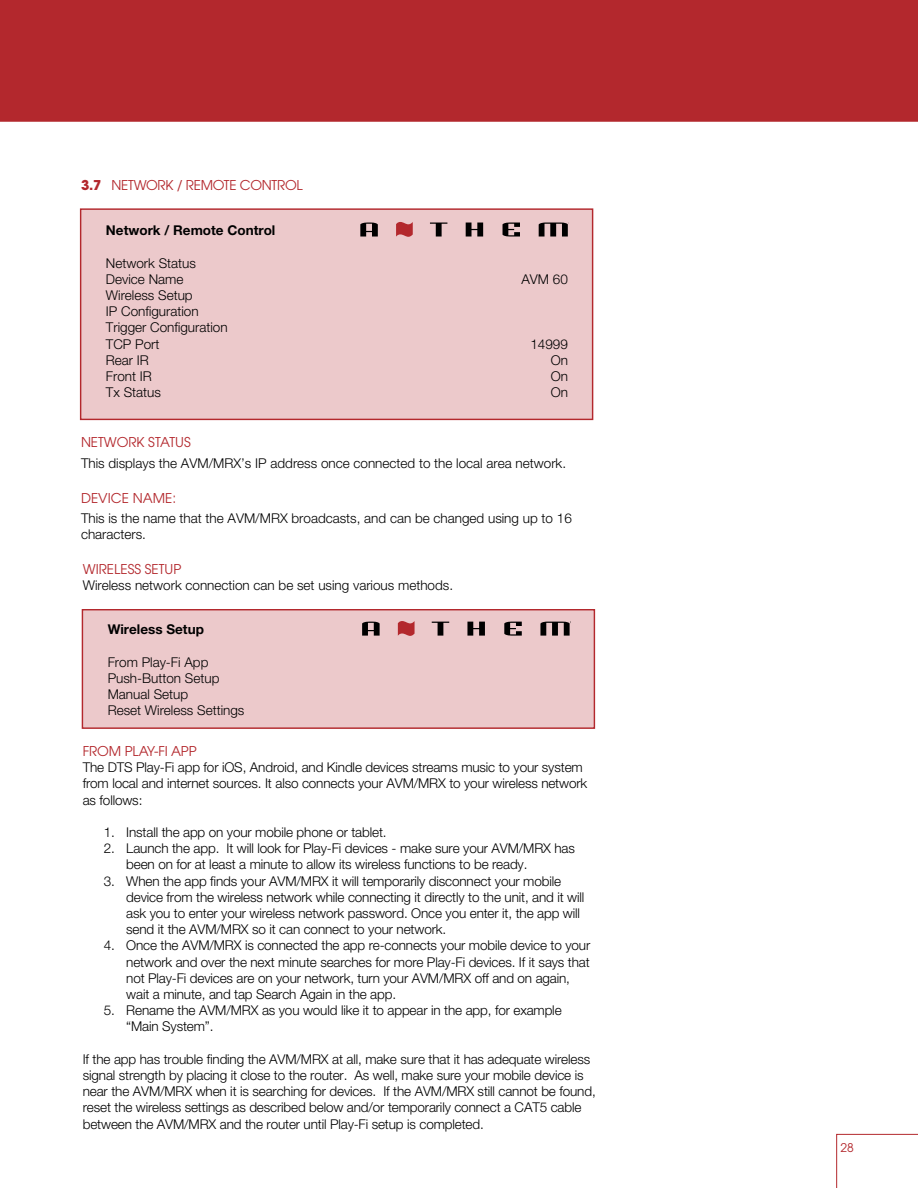
<style>
.page{position:relative;width:918px;height:1188px;background:#fff}
.page>*{position:absolute;margin:0;border:0;box-sizing:border-box;transform-origin:0 0}
.t1{font:300 13.5px/16.2px "Helvetica Neue";letter-spacing:-.01em;color:#000}
.t2{font:13.5px "Avant Garde";letter-spacing:-.01em;color:#b3282d}
.t3{font:700 13.5px "Helvetica Neue";color:#000}
.t4{font:12px "Avant Garde";color:#b3282d}
.s1{font-weight:700}
</style>
<div class="page">
<svg style="left:836px;top:1134px;width:82px;height:54px"></svg>
<div style="left:0;top:0;width:918px;height:122px;background:#b3282d"></div>
<div style="left:80px;top:208px;width:513px;height:212px;background:#ecc9cb;border:1px solid #b3282d"></div>
<svg style="left:360px;top:223px;width:18px;height:14px"></svg>
<svg style="left:430px;top:223px;width:17px;height:14px"></svg>
<svg style="left:466px;top:223px;width:17px;height:14px"></svg>
<svg style="left:503px;top:223px;width:17px;height:14px"></svg>
<svg style="left:539px;top:223px;width:29px;height:14px"></svg>
<svg style="left:396px;top:222px;width:17px;height:15px"></svg>
<div style="left:82px;top:609px;width:513px;height:120px;background:#ecc9cb;border:1px solid #b3282d"></div>
<svg style="left:362px;top:622px;width:18px;height:14px"></svg>
<svg style="left:432px;top:622px;width:17px;height:14px"></svg>
<svg style="left:467px;top:622px;width:18px;height:14px"></svg>
<svg style="left:504px;top:622px;width:18px;height:14px"></svg>
<svg style="left:540px;top:622px;width:30px;height:14px"></svg>
<svg style="left:398px;top:621px;width:17px;height:15px"></svg>
<p class="t2" style="left:81px;top:177px;width:223px"><span class="s1">3.7</span> NETWORK / REMOTE CONTROL</p>
<p class="t3" style="left:106px;top:222px;width:171px">Network / Remote Control</p>
<p class="t1" style="left:106px;top:254px;width:92px">Network Status<br>Device Name</p>
<p class="t1" style="left:106px;top:287px;width:123px">Wireless Setup<br>IP Configuration<br>Trigger Configuration<br>TCP Port</p>
<p class="t1" style="left:521px;top:271px;width:48px">AVM 60</p>
<p class="t1" style="left:530px;top:335px;width:39px">14999</p>
<p class="t1" style="left:106px;top:352px;width:45px">Rear IR</p>
<p class="t1" style="left:551px;top:352px;width:19px">On</p>
<p class="t1" style="left:106px;top:368px;width:48px">Front IR</p>
<p class="t1" style="left:551px;top:368px;width:19px">On</p>
<p class="t1" style="left:106px;top:384px;width:56px">Tx Status</p>
<p class="t1" style="left:551px;top:384px;width:19px">On</p>
<p class="t2" style="left:81px;top:434px;width:111px">NETWORK STATUS</p>
<p class="t1" style="left:81px;top:454px;width:487px">This displays the AVM/MRX’s IP address once connected to the local area network.</p>
<p class="t2" style="left:81px;top:490px;width:97px">DEVICE NAME:</p>
<p class="t1" style="left:81px;top:510px;width:492px">This is the name that the AVM/MRX broadcasts, and can be changed using up to 16 characters.</p>
<p class="t2" style="left:83px;top:561px;width:100px">WIRELESS SETUP</p>
<p class="t1" style="left:83px;top:577px;width:372px">Wireless network connection can be set using various methods.</p>
<p class="t3" style="left:108px;top:621px;width:98px">Wireless Setup</p>
<p class="t1" style="left:108px;top:653px;width:138px">From Play-Fi App<br>Push-Button Setup<br>Manual Setup<br>Reset Wireless Settings</p>
<p class="t2" style="left:83px;top:743px;width:115px">FROM PLAY-FI APP</p>
<p class="t1" style="left:83px;top:759px;width:506px">The DTS Play-Fi app for iOS, Android, and Kindle devices streams music to your system from local and internet sources. It also connects your AVM/MRX to your wireless network as follows:</p>
<p class="t1" style="left:104px;top:824px;width:284px">1. Install the app on your mobile phone or tablet.</p>
<p class="t1" style="left:126px;top:840px;width:450px;text-indent:-23px">2. Launch the app. It will look for Play-Fi devices - make sure your AVM/MRX has been on for at least a minute to allow its wireless functions to be ready.</p>
<p class="t1" style="left:126px;top:872px;width:460px;text-indent:-23px">3. When the app finds your AVM/MRX it will temporarily disconnect your mobile device from the wireless network while connecting it directly to the unit, and it will ask you to enter your wireless network password. Once you enter it, the app will send it the AVM/MRX so it can connect to your network.</p>
<p class="t1" style="left:126px;top:937px;width:466px;text-indent:-23px">4. Once the AVM/MRX is connected the app re-connects your mobile device to your network and over the next minute searches for more Play-Fi devices. If it says that not Play-Fi devices are on your network, turn your AVM/MRX off and on again, wait a minute, and tap Search Again in the app.</p>
<p class="t1" style="left:126px;top:1002px;width:437px;text-indent:-23px">5. Rename the AVM/MRX as you would like it to appear in the app, for example “Main System”.</p>
<p class="t1" style="left:83px;top:1051px;width:515px">If the app has trouble finding the AVM/MRX at all, make sure that it has adequate wireless signal strength by placing it close to the router. As well, make sure your mobile device is near the AVM/MRX when it is searching for devices. If the AVM/MRX still cannot be found, reset the wireless settings as described below and/or temporarily connect a CAT5 cable between the AVM/MRX and the router until Play-Fi setup is completed.</p>
<p class="t4" style="left:841px;top:1140px;width:15px">28</p>
</div>
